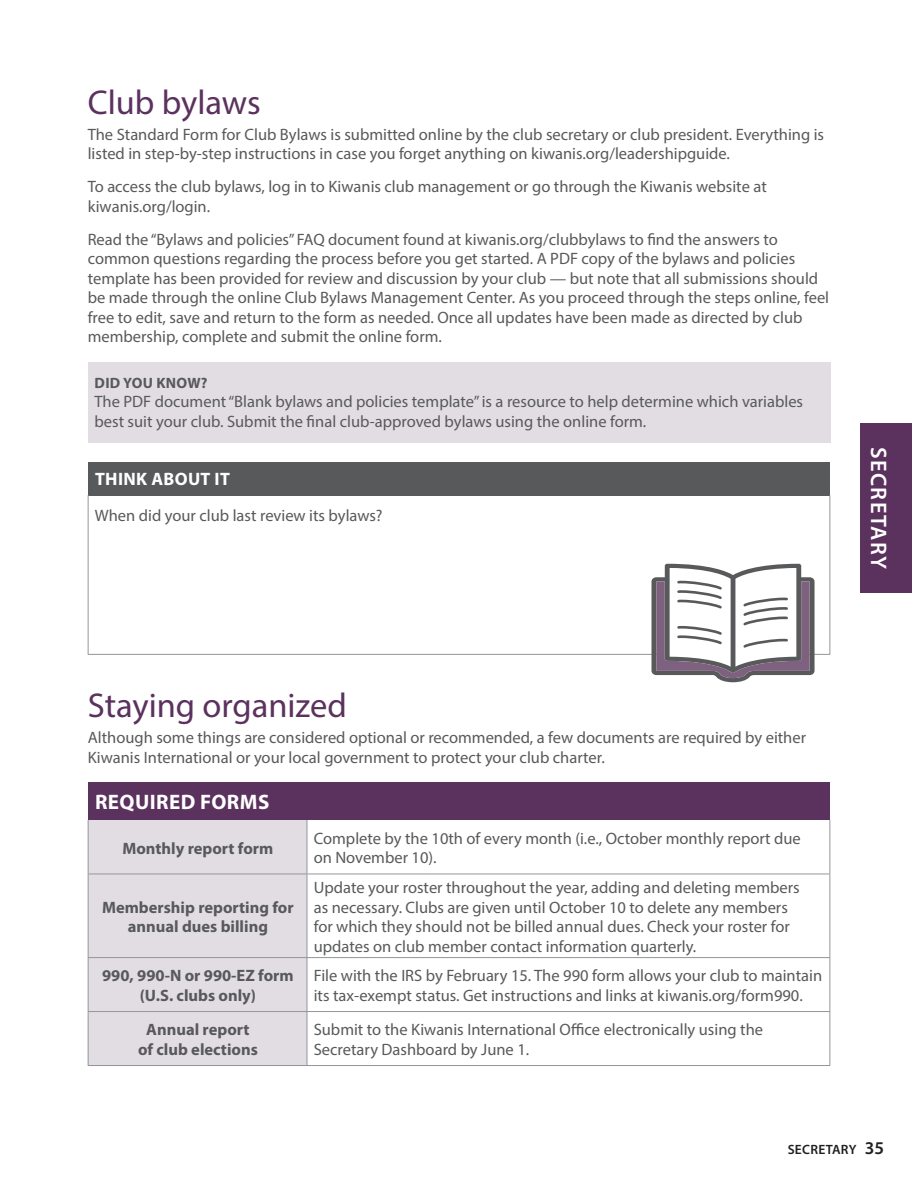
<style>
.page{position:relative;width:918px;height:1188px;background:#fff}
.page>*{position:absolute;margin:0;border:0;box-sizing:border-box;transform-origin:0 0}
.t1{font:34.5px "Myriad Pro";color:#5b315e}
.t2{font:600 22.5px "Myriad Pro";letter-spacing:.06em;color:#fff}
.t3{font:700 21px "Myriad Pro";letter-spacing:.02em;color:#fff}
.t4{font:700 18px "Myriad Pro";letter-spacing:.02em;color:#fff}
.t5{font:16.5px/19.5px "Myriad Pro";color:#58595b}
.t6{font:700 16.5px/19.5px "Myriad Pro";color:#58595b;text-align:center}
.t7{font:700 15px "Myriad Pro";letter-spacing:.02em;color:#58595b}
.t8{font:600 13.5px "Myriad Pro";letter-spacing:.02em;color:#231f20}
.s1{font-size:18px}
</style>
<div class="page">
<div style="left:860px;top:423px;width:51px;height:170px;background:#5b315e"></div>
<div style="left:88px;top:362px;width:742px;height:80px;background:#e2dde3"></div>
<div style="left:88px;top:462px;width:742px;height:33px;background:#58595b"></div>
<hr style="left:88px;top:495px;width:1px;height:159px;background:#939698">
<hr style="left:830px;top:495px;width:1px;height:159px;background:#939698">
<hr style="left:88px;top:654px;width:742px;height:1px;background:#939698">
<div style="left:88px;top:782px;width:742px;height:38px;background:#5b315e"></div>
<div style="left:89px;top:820px;width:218px;height:245px;background:#e2dde3"></div>
<hr style="left:88px;top:820px;width:1px;height:54px;background:#939698">
<hr style="left:88px;top:874px;width:1px;height:83px;background:#939698">
<hr style="left:88px;top:958px;width:1px;height:53px;background:#939698">
<hr style="left:307px;top:820px;width:1px;height:54px;background:#939698">
<hr style="left:830px;top:820px;width:1px;height:54px;background:#939698">
<hr style="left:88px;top:874px;width:742px;height:1px;background:#939698">
<hr style="left:307px;top:874px;width:1px;height:83px;background:#939698">
<hr style="left:830px;top:874px;width:1px;height:83px;background:#939698">
<hr style="left:88px;top:957px;width:742px;height:1px;background:#939698">
<hr style="left:307px;top:958px;width:1px;height:53px;background:#939698">
<hr style="left:830px;top:958px;width:1px;height:53px;background:#939698">
<hr style="left:307px;top:1012px;width:1px;height:53px;background:#939698">
<hr style="left:88px;top:1011px;width:219px;height:1px;background:#939698">
<hr style="left:88px;top:1012px;width:1px;height:53px;background:#939698">
<hr style="left:307px;top:1011px;width:523px;height:1px;background:#939698">
<hr style="left:830px;top:1012px;width:1px;height:53px;background:#939698">
<hr style="left:88px;top:1065px;width:742px;height:1px;background:#939698">
<svg style="left:652px;top:564px;width:163px;height:118px"></svg>
<h1 class="t1" style="left:88px;top:89px;width:175px">Club bylaws</h1>
<p class="t5" style="left:88px;top:126px;width:738px">The Standard Form for Club Bylaws is submitted online by the club secretary or club president. Everything is listed in step-by-step instructions in case you forget anything on kiwanis.org/leadershipguide.</p>
<p class="t5" style="left:88px;top:178px;width:681px">To access the club bylaws, log in to Kiwanis club management or go through the Kiwanis website at kiwanis.org/login.</p>
<p class="t5" style="left:88px;top:231px;width:743px">Read the “Bylaws and policies” FAQ document found at kiwanis.org/clubbylaws to find the answers to common questions regarding the process before you get started. A PDF copy of the bylaws and policies template has been provided for review and discussion by your club — but note that all submissions should be made through the online Club Bylaws Management Center. As you proceed through the steps online, feel free to edit, save and return to the form as needed. Once all updates have been made as directed by club membership, complete and submit the online form.</p>
<p class="t7" style="left:95px;top:377px;width:114px">DID YOU KNOW?</p>
<p class="t5" style="left:95px;top:393px;width:710px">The PDF document “Blank bylaws and policies template” is a resource to help determine which variables best suit your club. Submit the final club-approved bylaws using the online form.</p>
<p class="t4" style="left:95px;top:472px;width:136px">THINK ABOUT IT</p>
<p class="t5" style="left:95px;top:507px;width:289px">When did your club last review its bylaws?</p>
<h2 class="t2" style="left:892px;top:447px;width:123px;rotate:90deg">SECRETARY</h2>
<h1 class="t1" style="left:88px;top:692px;width:261px">Staying organized</h1>
<p class="t5" style="left:88px;top:729px;width:720px">Although some things are considered optional or recommended, a few documents are required by either<br>Kiwanis International or your local government to protect your club charter.</p>
<p class="t3" style="left:95px;top:794px;width:176px">REQUIRED FORMS</p>
<p class="t6" style="left:122px;top:839px;width:153px">Monthly report form</p>
<p class="t5" style="left:314px;top:830px;width:489px">Complete by the 10th of every month (i.e., October monthly report due on November 10).</p>
<p class="t6" style="left:102px;top:898px;width:193px">Membership reporting for annual dues billing</p>
<p class="t5" style="left:314px;top:879px;width:488px">Update your roster throughout the year, adding and deleting members as necessary. Clubs are given until October 10 to delete any members for which they should not be billed annual dues. Check your roster for updates on club member contact information quarterly.</p>
<p class="t6" style="left:102px;top:967px;width:193px">990, 990-N or 990-EZ form (U.S. clubs only)</p>
<p class="t5" style="left:314px;top:967px;width:510px">File with the IRS by February 15. The 990 form allows your club to maintain its tax-exempt status. Get instructions and links at kiwanis.org/form990.</p>
<p class="t6" style="left:138px;top:1021px;width:121px">Annual report of club elections</p>
<p class="t5" style="left:314px;top:1021px;width:451px">Submit to the Kiwanis International Office electronically using the<br>Secretary Dashboard by June 1.</p>
<p class="t8" style="left:788px;top:1141px;width:98px">SECRETARY <span class="s1">35</span></p>
</div>
